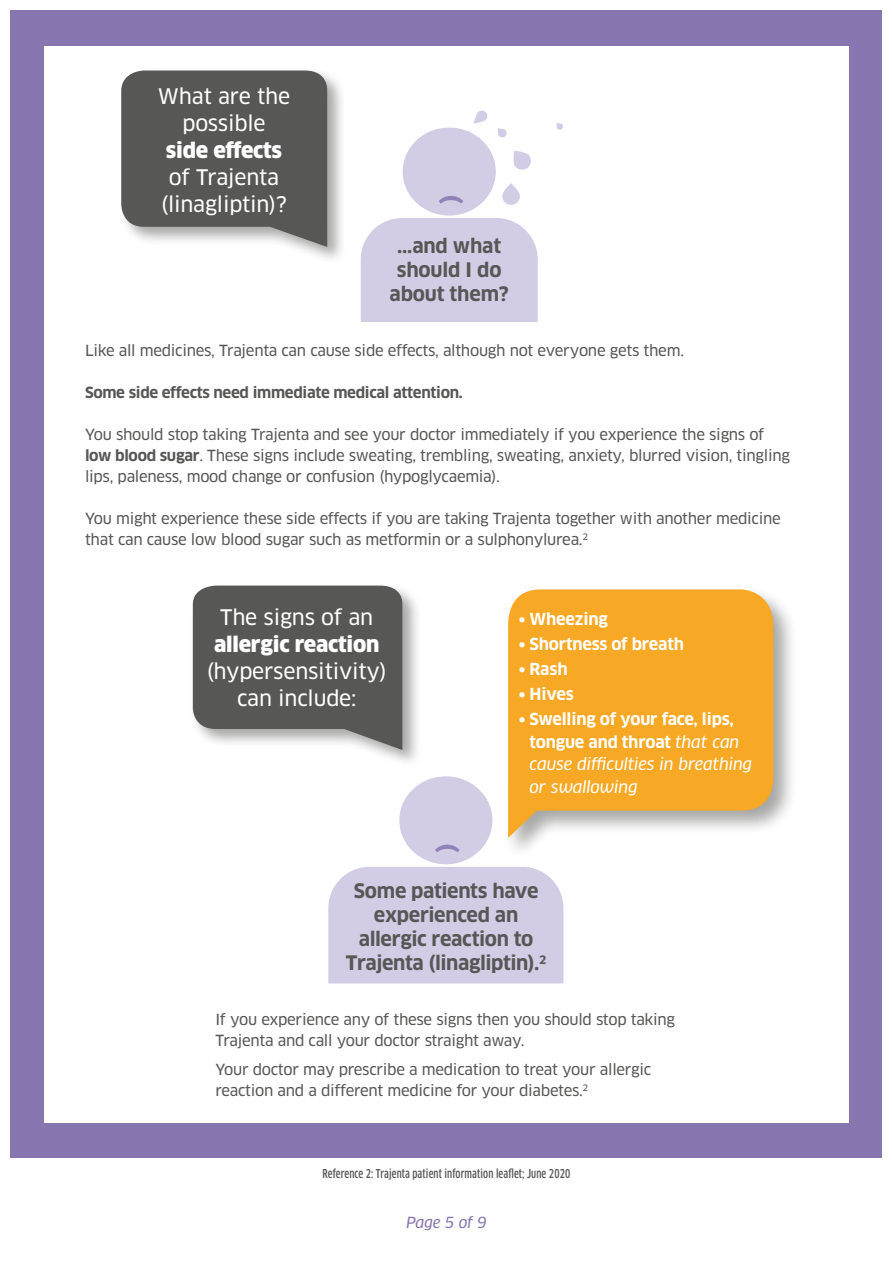
<style>
.page{position:relative;width:893px;height:1263px;background:#fff}
.page>*{position:absolute;margin:0;border:0;box-sizing:border-box;transform-origin:0 0}
.t1{font:21px/27px "Clan OT News";letter-spacing:-.01em;color:#fff;text-align:center}
.t2{font:900 21px "Clan OT";letter-spacing:-.01em;color:#fff}
.t3{font:700 19.5px/24px "Clan OT";letter-spacing:-.015em;color:#575756;text-align:center}
.t4{font:700 16.2px/22.6px "Clan OT";letter-spacing:-.01em;color:#fff}
.t5{font:italic 16.2px/22.6px "Clan OT News";letter-spacing:-.01em;color:#fff}
.t6{font:15px/21px "Clan OT News";letter-spacing:-.02em;color:#575756}
.t7{font:700 15px "Clan OT";letter-spacing:-.02em;color:#575756}
.t8{font:italic 15px "Clan OT News";letter-spacing:-.025em;color:#8876b0}
.t9{font:500 condensed 12px "Clan OT";letter-spacing:.01em;color:#575756}
.s1{font-family:"Clan OT";font-weight:700}
.s2{font-family:"Clan OT News";font-weight:400;font-style:italic}
</style>
<div class="page">
<div style="left:11px;top:11px;width:871px;height:1147px;background:#8876b0"></div>
<div style="left:44px;top:46px;width:805px;height:1077px;background:#fff"></div>
<div style="left:504px;top:585px;width:294px;height:275px;background:#1d1d1b;opacity:.39"></div>
<svg style="left:506px;top:589px;width:267px;height:249px;background:#f3ae3a"></svg>
<div style="left:190px;top:583px;width:232px;height:185px;background:#1d1d1b;opacity:.39"></div>
<svg style="left:193px;top:586px;width:211px;height:164px;background:#676766"></svg>
<div style="left:328px;top:867px;width:235px;height:116px;background:#d2cce5"></div>
<div style="left:399px;top:776px;width:93px;height:88px;background:#d2cce5;border-radius:50%"></div>
<svg style="left:435px;top:845px;width:24px;height:7px"></svg>
<div style="left:403px;top:128px;width:93px;height:88px;background:#d2cce5;border-radius:50%"></div>
<svg style="left:474px;top:110px;width:14px;height:14px"></svg>
<div style="left:361px;top:218px;width:177px;height:104px;background:#d2cce5"></div>
<svg style="left:439px;top:196px;width:24px;height:8px"></svg>
<svg style="left:498px;top:128px;width:9px;height:10px"></svg>
<svg style="left:556px;top:123px;width:7px;height:7px"></svg>
<svg style="left:513px;top:151px;width:18px;height:19px"></svg>
<svg style="left:502px;top:183px;width:18px;height:22px"></svg>
<div style="left:118px;top:67px;width:228px;height:198px;background:#1d1d1b;opacity:.39"></div>
<svg style="left:121px;top:71px;width:208px;height:176px;background:#666665"></svg>
<h1 class="t1" style="left:158px;top:83px;width:134px">What are the possible</h1>
<h1 class="t2" style="left:166px;top:138px;width:118px">side effects</h1>
<h1 class="t1" style="left:161px;top:164px;width:127px">of Trajenta (linagliptin)?</h1>
<h2 class="t3" style="left:390px;top:234px;width:121px">...and what should I do about them?</h2>
<p class="t6" style="left:85px;top:340px;width:601px">Like all medicines, Trajenta can cause side effects, although not everyone gets them.</p>
<p class="t7" style="left:85px;top:383px;width:379px">Some side effects need immediate medical attention.</p>
<p class="t6" style="left:85px;top:424px;width:706px">You should stop taking Trajenta and see your doctor immediately if you experience the signs of <span class="s1">low blood sugar</span>. These signs include sweating, trembling, sweating, anxiety, blurred vision, tingling lips, paleness, mood change or confusion (hypoglycaemia).</p>
<p class="t6" style="left:85px;top:508px;width:697px">You might experience these side effects if you are taking Trajenta together with another medicine that can cause low blood sugar such as metformin or a sulphonylurea.<sup>2</sup></p>
<h1 class="t1" style="left:220px;top:604px;width:155px">The signs of an</h1>
<h1 class="t2" style="left:214px;top:632px;width:167px">allergic reaction</h1>
<h1 class="t1" style="left:207px;top:658px;width:181px">(hypersensitivity) can include:</h1>
<p class="t4" style="left:519px;top:608px;width:91px">• Wheezing</p>
<p class="t4" style="left:519px;top:633px;width:167px">• Shortness of breath</p>
<p class="t4" style="left:519px;top:658px;width:50px">• Rash</p>
<p class="t4" style="left:519px;top:683px;width:56px">• Hives</p>
<p class="t4" style="left:530px;top:708px;width:211px;text-indent:-11px">• Swelling of your face, lips, tongue and throat <span class="s2">that can</span></p>
<p class="t5" style="left:530px;top:753px;width:224px">cause difficulties in breathing or swallowing</p>
<h2 class="t3" style="left:346px;top:879px;width:202px">Some patients have experienced an allergic reaction to<br>Trajenta (linagliptin).<sup>2</sup></h2>
<p class="t6" style="left:215px;top:1009px;width:461px">If you experience any of these signs then you should stop taking<br>Trajenta and call your doctor straight away.</p>
<p class="t6" style="left:215px;top:1059px;width:438px">Your doctor may prescribe a medication to treat your allergic reaction and a different medicine for your diabetes.<sup>2</sup></p>
<p class="t9" style="left:323px;top:1166px;width:249px">Reference 2: Trajenta patient information leaflet; June 2020</p>
<p class="t8" style="left:406px;top:1213px;width:82px">Page 5 of 9</p>
</div>
